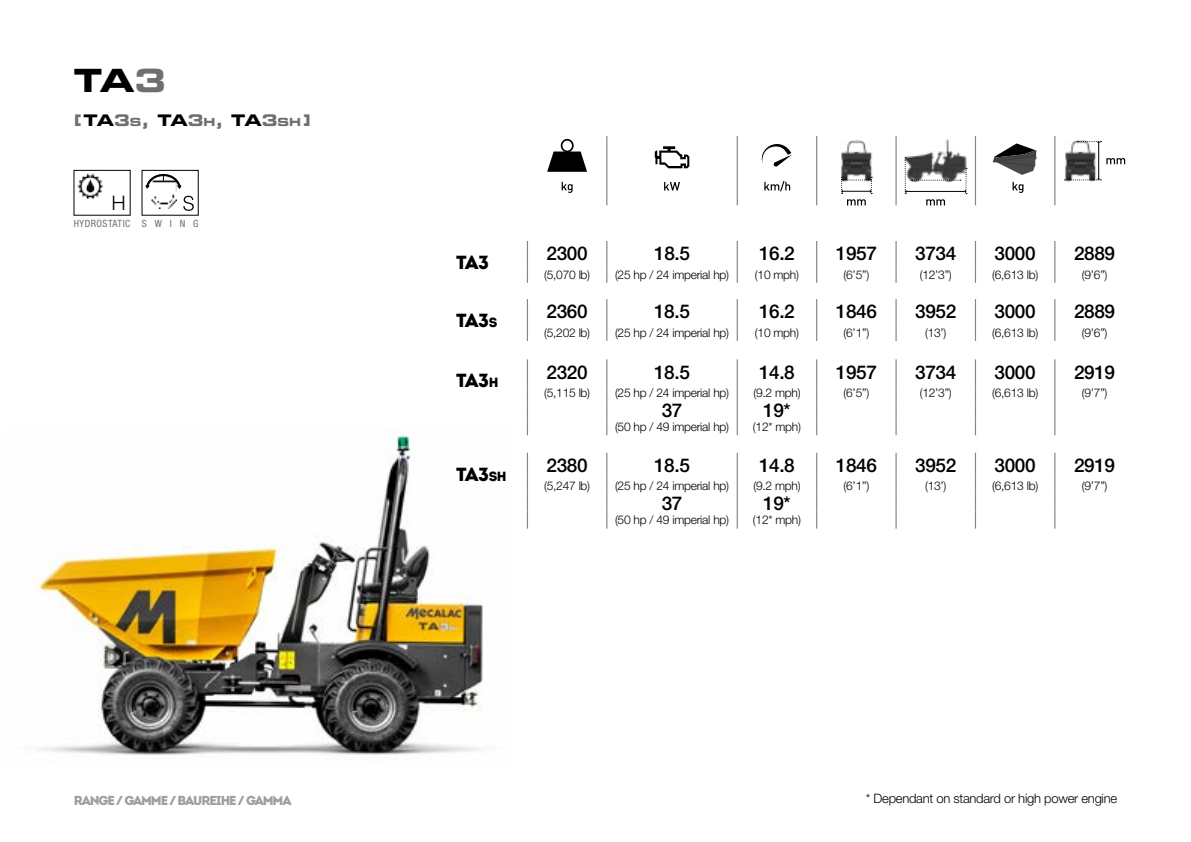
<style>
.page{position:relative;width:1191px;height:842px;background:#fff}
.page>*{position:absolute;margin:0;border:0;box-sizing:border-box;transform-origin:0 0}
.t1{font:32px "Eurostile LT Std Bold Ex 2";color:#000}
.t2{font:300 19.8px "Helvetica";color:#000}
.t3{font:500 19px "Helvetica Neue LT Pro";letter-spacing:-.02em;color:#000}
.t4{font:900 19px "Intro";letter-spacing:-.05em;color:#000}
.t5{font:16px "Eurostile LT Std Bold Ex 2";letter-spacing:-.035em;color:#706f6f}
.t6{font:300 13px "Helvetica Neue LT Pro";letter-spacing:-.02em;color:#000}
.t7{font:900 13px "Intro";letter-spacing:-.08em;color:#9f9f9f}
.t8{font:300 12px "Helvetica Neue LT Pro";letter-spacing:-.02em;color:#000}
.t9{font:condensed 10px "Helvetica Neue LT Pro";letter-spacing:.05em;color:#706f6f}
.s1{color:#706f6f}
.s2{color:#000}
.s3{font-size:11.2px}
.s4{font-size:13.2px}
</style>
<div class="page">
<img style="left:37px;top:435px;width:446px;height:320px">
<hr style="left:736px;top:241px;width:2px;height:25px;background:#878787">
<svg style="left:606px;top:241px;width:1px;height:42px"></svg>
<svg style="left:736px;top:266px;width:2px;height:17px"></svg>
<svg style="left:816px;top:241px;width:1px;height:42px"></svg>
<svg style="left:895px;top:241px;width:1px;height:42px"></svg>
<svg style="left:975px;top:241px;width:1px;height:42px"></svg>
<svg style="left:1054px;top:241px;width:1px;height:42px"></svg>
<svg style="left:527px;top:241px;width:1px;height:42px"></svg>
<hr style="left:736px;top:299px;width:2px;height:25px;background:#878787">
<svg style="left:606px;top:299px;width:1px;height:42px"></svg>
<svg style="left:736px;top:324px;width:2px;height:17px"></svg>
<svg style="left:816px;top:299px;width:1px;height:42px"></svg>
<svg style="left:895px;top:299px;width:1px;height:42px"></svg>
<svg style="left:975px;top:299px;width:1px;height:42px"></svg>
<svg style="left:1054px;top:299px;width:1px;height:42px"></svg>
<svg style="left:527px;top:299px;width:1px;height:42px"></svg>
<hr style="left:736px;top:359px;width:2px;height:25px;background:#878787">
<svg style="left:606px;top:359px;width:1px;height:76px"></svg>
<svg style="left:736px;top:384px;width:2px;height:51px"></svg>
<svg style="left:816px;top:359px;width:1px;height:76px"></svg>
<svg style="left:895px;top:359px;width:1px;height:76px"></svg>
<svg style="left:975px;top:359px;width:1px;height:76px"></svg>
<svg style="left:1054px;top:359px;width:1px;height:76px"></svg>
<svg style="left:527px;top:359px;width:1px;height:76px"></svg>
<hr style="left:736px;top:453px;width:2px;height:25px;background:#878787">
<svg style="left:606px;top:453px;width:1px;height:76px"></svg>
<svg style="left:736px;top:478px;width:2px;height:51px"></svg>
<svg style="left:816px;top:453px;width:1px;height:76px"></svg>
<svg style="left:895px;top:453px;width:1px;height:76px"></svg>
<svg style="left:975px;top:453px;width:1px;height:76px"></svg>
<svg style="left:1054px;top:453px;width:1px;height:76px"></svg>
<svg style="left:527px;top:453px;width:1px;height:76px"></svg>
<img style="left:77px;top:173px;width:27px;height:26px">
<img style="left:151px;top:189px;width:26px;height:19px">
<svg style="left:146px;top:174px;width:36px;height:15px"></svg>
<svg style="left:183px;top:196px;width:11px;height:15px"></svg>
<hr style="left:606px;top:136px;width:1px;height:69px;background:#878787">
<hr style="left:736px;top:136px;width:2px;height:69px;background:#878787">
<hr style="left:816px;top:136px;width:1px;height:69px;background:#878787">
<hr style="left:895px;top:136px;width:1px;height:69px;background:#878787">
<hr style="left:975px;top:136px;width:1px;height:69px;background:#878787">
<hr style="left:1054px;top:136px;width:1px;height:69px;background:#878787">
<svg style="left:547px;top:151px;width:40px;height:21px"></svg>
<div style="left:561px;top:139px;width:12px;height:13px;border:2px solid #000;border-radius:50%"></div>
<svg style="left:561px;top:182px;width:11px;height:11px"></svg>
<svg style="left:655px;top:146px;width:34px;height:22px"></svg>
<svg style="left:664px;top:182px;width:16px;height:8px"></svg>
<svg style="left:761px;top:144px;width:31px;height:23px"></svg>
<svg style="left:764px;top:181px;width:26px;height:10px"></svg>
<img style="left:841px;top:140px;width:32px;height:38px">
<svg style="left:841px;top:177px;width:31px;height:28px"></svg>
<img style="left:905px;top:139px;width:61px;height:18px">
<svg style="left:905px;top:157px;width:62px;height:48px"></svg>
<svg style="left:1012px;top:182px;width:11px;height:11px"></svg>
<svg style="left:992px;top:143px;width:45px;height:32px"></svg>
<img style="left:1065px;top:141px;width:33px;height:41px">
<hr style="left:1098px;top:142px;width:1px;height:37px;background:#000">
<svg style="left:1064px;top:179px;width:37px;height:2px"></svg>
<svg style="left:1077px;top:141px;width:24px;height:2px"></svg>
<svg style="left:1106px;top:158px;width:19px;height:6px"></svg>
<h1 class="t1" style="left:74px;top:58px;width:94px">TA<span class="s1">3</span></h1>
<h3 class="t5" style="left:74px;top:109px;width:239px">[<span class="s2">TA</span>3<span class="s3">s</span>, <span class="s2">TA</span>3<span class="s3">h</span>, <span class="s2">TA</span>3<span class="s3">sh</span> ]</h3>
<h2 class="t2" style="left:111px;top:186px;width:16px">H</h2>
<p class="t9" style="left:74px;top:218px;width:126px">HYDROSTATIC S W I N G</p>
<p class="t7" style="left:74px;top:792px;width:219px">RANGE / GAMME / BAUREIHE / GAMMA</p>
<h3 class="t4" style="left:456px;top:250px;width:35px">TA3</h3>
<h3 class="t4" style="left:456px;top:308px;width:43px">TA3<span class="s4">s</span></h3>
<h3 class="t4" style="left:456px;top:368px;width:44px">TA3<span class="s4">h</span></h3>
<h3 class="t4" style="left:456px;top:462px;width:52px">TA3<span class="s4">sh</span></h3>
<h3 class="t3" style="left:546px;top:242px;width:43px">2300</h3>
<h3 class="t3" style="left:654px;top:242px;width:37px">18.5</h3>
<h3 class="t3" style="left:759px;top:242px;width:37px">16.2</h3>
<h3 class="t3" style="left:836px;top:242px;width:43px">1957</h3>
<h3 class="t3" style="left:915px;top:242px;width:43px">3734</h3>
<h3 class="t3" style="left:994px;top:242px;width:43px">3000</h3>
<h3 class="t3" style="left:1074px;top:242px;width:43px">2889</h3>
<p class="t8" style="left:544px;top:267px;width:48px">(5,070 lb)</p>
<p class="t8" style="left:615px;top:267px;width:116px">(25 hp / 24 imperial hp)</p>
<p class="t8" style="left:755px;top:267px;width:46px">(10 mph)</p>
<p class="t8" style="left:843px;top:267px;width:27px">(6’5”)</p>
<p class="t8" style="left:919px;top:267px;width:34px">(12’3”)</p>
<p class="t8" style="left:992px;top:267px;width:48px">(6,613 lb)</p>
<p class="t8" style="left:1081px;top:267px;width:27px">(9’6”)</p>
<h3 class="t3" style="left:546px;top:300px;width:43px">2360</h3>
<h3 class="t3" style="left:654px;top:300px;width:37px">18.5</h3>
<h3 class="t3" style="left:759px;top:300px;width:37px">16.2</h3>
<h3 class="t3" style="left:836px;top:300px;width:43px">1846</h3>
<h3 class="t3" style="left:915px;top:300px;width:43px">3952</h3>
<h3 class="t3" style="left:994px;top:300px;width:43px">3000</h3>
<h3 class="t3" style="left:1074px;top:300px;width:43px">2889</h3>
<p class="t8" style="left:544px;top:325px;width:48px">(5,202 lb)</p>
<p class="t8" style="left:615px;top:325px;width:116px">(25 hp / 24 imperial hp)</p>
<p class="t8" style="left:755px;top:325px;width:46px">(10 mph)</p>
<p class="t8" style="left:843px;top:325px;width:27px">(6’1”)</p>
<p class="t8" style="left:925px;top:325px;width:23px">(13’)</p>
<p class="t8" style="left:992px;top:325px;width:48px">(6,613 lb)</p>
<p class="t8" style="left:1081px;top:325px;width:27px">(9’6”)</p>
<h3 class="t3" style="left:546px;top:360px;width:43px">2320</h3>
<h3 class="t3" style="left:654px;top:360px;width:37px">18.5</h3>
<h3 class="t3" style="left:759px;top:360px;width:37px">14.8</h3>
<h3 class="t3" style="left:836px;top:360px;width:43px">1957</h3>
<h3 class="t3" style="left:915px;top:360px;width:43px">3734</h3>
<h3 class="t3" style="left:994px;top:360px;width:43px">3000</h3>
<h3 class="t3" style="left:1074px;top:360px;width:43px">2919</h3>
<p class="t8" style="left:544px;top:385px;width:48px">(5,115 lb)</p>
<p class="t8" style="left:615px;top:385px;width:116px">(25 hp / 24 imperial hp)</p>
<p class="t8" style="left:753px;top:385px;width:49px">(9.2 mph)</p>
<p class="t8" style="left:843px;top:385px;width:27px">(6’5”)</p>
<p class="t8" style="left:919px;top:385px;width:34px">(12’3”)</p>
<p class="t8" style="left:992px;top:385px;width:48px">(6,613 lb)</p>
<p class="t8" style="left:1081px;top:385px;width:27px">(9’7”)</p>
<h3 class="t3" style="left:661px;top:398px;width:22px">37</h3>
<h3 class="t3" style="left:763px;top:398px;width:29px">19*</h3>
<p class="t8" style="left:615px;top:419px;width:116px">(50 hp / 49 imperial hp)</p>
<p class="t8" style="left:753px;top:419px;width:50px">(12* mph)</p>
<h3 class="t3" style="left:546px;top:454px;width:43px">2380</h3>
<h3 class="t3" style="left:654px;top:454px;width:37px">18.5</h3>
<h3 class="t3" style="left:759px;top:454px;width:37px">14.8</h3>
<h3 class="t3" style="left:836px;top:454px;width:43px">1846</h3>
<h3 class="t3" style="left:915px;top:454px;width:43px">3952</h3>
<h3 class="t3" style="left:994px;top:454px;width:43px">3000</h3>
<h3 class="t3" style="left:1074px;top:454px;width:43px">2919</h3>
<p class="t8" style="left:544px;top:479px;width:48px">(5,247 lb)</p>
<p class="t8" style="left:615px;top:479px;width:116px">(25 hp / 24 imperial hp)</p>
<p class="t8" style="left:753px;top:479px;width:49px">(9.2 mph)</p>
<p class="t8" style="left:843px;top:479px;width:27px">(6’1”)</p>
<p class="t8" style="left:925px;top:479px;width:23px">(13’)</p>
<p class="t8" style="left:992px;top:479px;width:48px">(6,613 lb)</p>
<p class="t8" style="left:1081px;top:479px;width:27px">(9’7”)</p>
<h3 class="t3" style="left:661px;top:492px;width:22px">37</h3>
<h3 class="t3" style="left:763px;top:492px;width:29px">19*</h3>
<p class="t8" style="left:615px;top:513px;width:116px">(50 hp / 49 imperial hp)</p>
<p class="t8" style="left:753px;top:513px;width:50px">(12* mph)</p>
<p class="t6" style="left:866px;top:790px;width:253px">* Dependant on standard or high power engine</p>
</div>
